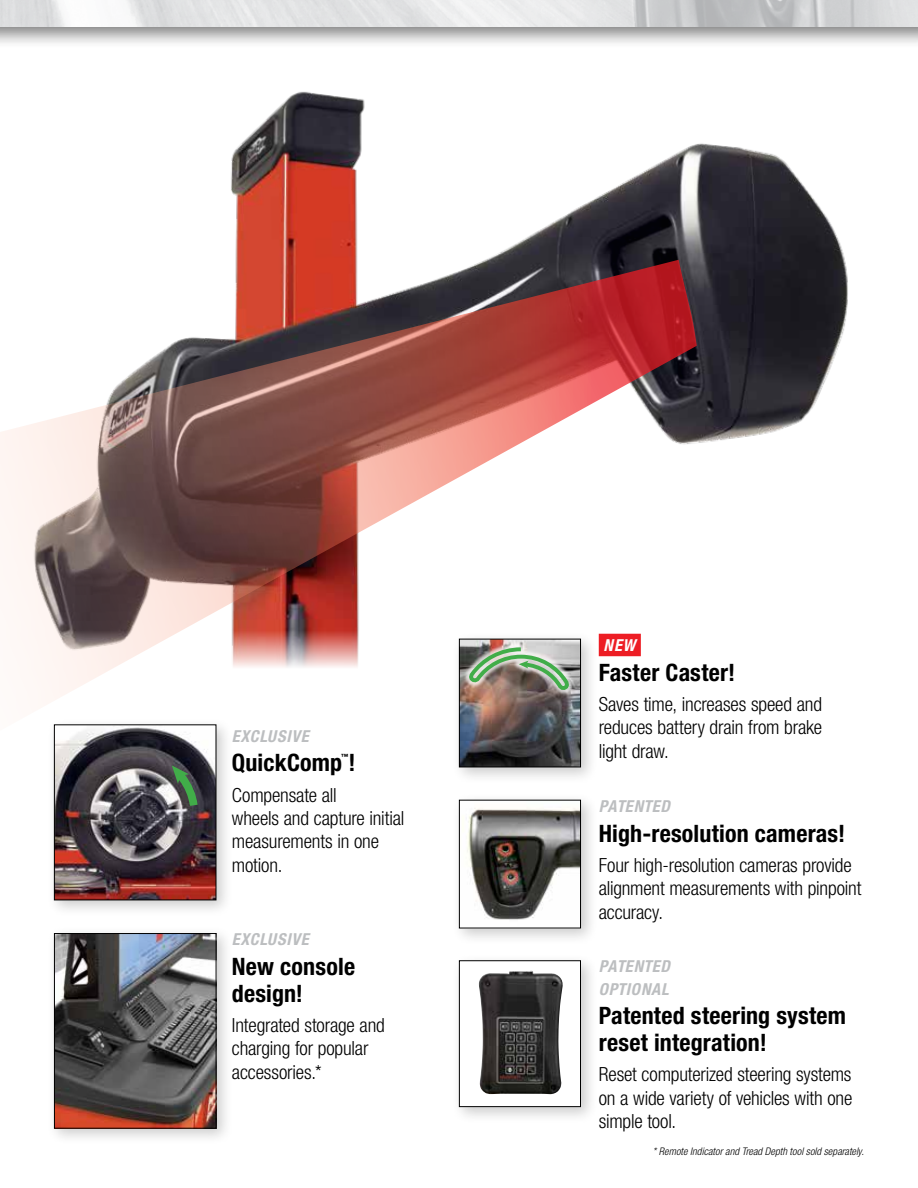
<style>
.page{position:relative;width:918px;height:1188px;background:#fff}
.page>*{position:absolute;margin:0;border:0;box-sizing:border-box;transform-origin:0 0}
.t1{font:700 condensed 24px/27px "Helvetica Neue LT Std";letter-spacing:.01em;color:#000}
.t2{font:300 condensed 19.5px/23.4px "Helvetica Neue LT Std";letter-spacing:-.01em;color:#000}
.t3{font:italic 700 condensed 16.5px/22.2px "Helvetica Neue LT Std";letter-spacing:.04em;color:#bcbec0}
.t4{font:italic 700 condensed 16.5px "Helvetica Neue LT Std";letter-spacing:.02em;color:#bcbec0}
.t5{font:italic 700 condensed 16.5px "Helvetica Neue LT Std";color:#fff}
.t6{font:italic 300 condensed 10.5px "Helvetica Neue LT Std";letter-spacing:.01em;color:#000}
.t7{font:700 condensed 7.2px "Helvetica Neue LT Std";color:#000}
</style>
<div class="page">
<div style="left:0;top:0;width:918px;height:49px;background:#000;opacity:.5"></div>
<img style="left:0;top:0;width:918px;height:27px">
<img style="left:231px;top:91px;width:617px;height:352px">
<img style="left:0;top:260px;width:697px;height:444px">
<div style="left:452px;top:793px;width:146px;height:153px;background:#000;opacity:.2"></div>
<img style="left:461px;top:802px;width:118px;height:124px">
<div style="left:459px;top:800px;width:122px;height:128px;border:1px solid #000"></div>
<div style="left:452px;top:632px;width:146px;height:152px;background:#000;opacity:.2"></div>
<img style="left:461px;top:641px;width:118px;height:124px">
<div style="left:459px;top:639px;width:122px;height:128px;border:1px solid #000"></div>
<div style="left:47px;top:717px;width:186px;height:200px;background:#000;opacity:.2"></div>
<img style="left:56px;top:726px;width:158px;height:172px">
<div style="left:54px;top:724px;width:162px;height:176px;border:1px solid #000"></div>
<div style="left:452px;top:953px;width:146px;height:171px;background:#000;opacity:.2"></div>
<div style="left:459px;top:961px;width:121px;height:146px;background:#fff"></div>
<img style="left:478px;top:970px;width:85px;height:124px">
<div style="left:459px;top:960px;width:122px;height:147px;border:1px solid #000"></div>
<div style="left:47px;top:926px;width:186px;height:219px;background:#000;opacity:.2"></div>
<img style="left:56px;top:935px;width:158px;height:192px">
<div style="left:54px;top:933px;width:162px;height:196px;border:1px solid #000"></div>
<svg style="left:172px;top:765px;width:26px;height:41px"></svg>
<div style="left:599px;top:634px;width:42px;height:22px;background:#ed1d24"></div>
<div style="left:463px;top:641px;width:112px;height:55px;background:#fff;opacity:.75"></div>
<img style="left:468px;top:645px;width:102px;height:55px">
<p class="t3" style="left:232px;top:725px;width:78px">EXCLUSIVE</p>
<p class="t1" style="left:232px;top:749px;width:125px">QuickComp !</p>
<p class="t7" style="left:341px;top:753px;width:9px">™</p>
<p class="t2" style="left:232px;top:783px;width:174px">Compensate all<br>wheels and capture initial measurements in one motion.</p>
<p class="t3" style="left:232px;top:928px;width:78px">EXCLUSIVE</p>
<p class="t1" style="left:232px;top:952px;width:125px">New console design!</p>
<p class="t2" style="left:232px;top:1013px;width:154px">Integrated storage and charging for popular accessories.*</p>
<p class="t5" style="left:604px;top:635px;width:33px">NEW</p>
<p class="t1" style="left:599px;top:658px;width:138px">Faster Caster!</p>
<p class="t2" style="left:599px;top:692px;width:225px;text-align:justify">Saves time, increases speed and reduces battery drain from brake light draw.</p>
<p class="t4" style="left:599px;top:796px;width:73px">PATENTED</p>
<p class="t1" style="left:599px;top:819px;width:248px">High-resolution cameras!</p>
<p class="t2" style="left:599px;top:853px;width:264px">Four high-resolution cameras provide alignment measurements with pinpoint accuracy.</p>
<p class="t3" style="left:599px;top:956px;width:73px">PATENTED<br>OPTIONAL</p>
<p class="t1" style="left:599px;top:1002px;width:249px">Patented steering system reset integration!</p>
<p class="t2" style="left:599px;top:1063px;width:255px;text-align:justify">Reset computerized steering systems on a wide variety of vehicles with one simple tool.</p>
<p class="t6" style="left:653px;top:1145px;width:213px">* Remote Indicator and Tread Depth tool sold separately.</p>
</div>
